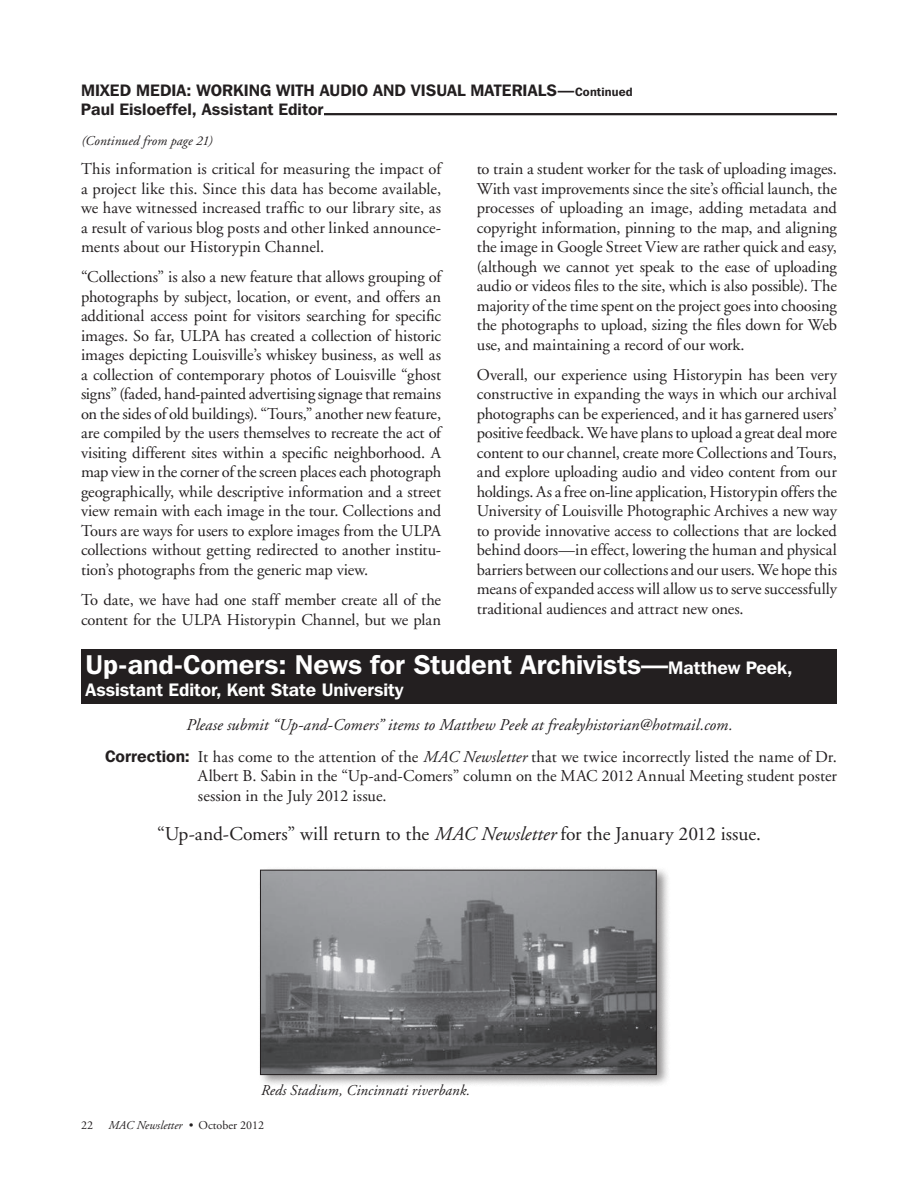
<style>
.page{position:relative;width:918px;height:1188px;background:#fff}
.page>*{position:absolute;margin:0;border:0;box-sizing:border-box;transform-origin:0 0}
.t1{font:600 27px "Franklin Gothic IT Cby BT";color:#fff}
.Body_Text{font:19.5px "Adobe Garamond";color:#231f20}
.t2{font:600 18px "Franklin Gothic IT Cby BT";color:#fff}
.Body_Text-2{font:16.5px/19.5px "Adobe Garamond";letter-spacing:-.005em;color:#231f20;text-align:justify}
.Con_Art_Head_With_Li{font:600 16.5px/19.5px "Franklin Gothic IT Cby BT";color:#231f20}
.Body_Text-3{font:italic 16.5px "Adobe Garamond";letter-spacing:.005em;color:#231f20}
.Photo_Credits{font:italic 15px "Adobe Garamond";letter-spacing:.01em;color:#231f20}
.Continued{font:italic 13.5px "Adobe Garamond";letter-spacing:.01em;color:#231f20}
.t3{font:italic 12px "Adobe Garamond";color:#231f20}
.t4{font:12px "Adobe Garamond";color:#231f20}
.s1{font-size:12px}
.s2{font-size:18px}
.s3{font-family:"Franklin Gothic IT Cby BT";font-weight:600}
.s4{font-style:italic}
.s5{font-style:normal}
</style>
<div class="page">
<div style="left:81px;top:649px;width:756px;height:55px;background:#231f20"></div>
<hr style="left:324px;top:113px;width:513px;height:2px;background:#231f20">
<div style="left:259px;top:866px;width:412px;height:221px;background:#231f20;opacity:.5"></div>
<img style="left:262px;top:872px;width:392px;height:201px">
<div style="left:260px;top:870px;width:396px;height:205px;border:1px solid #231f20"></div>
<p class="Con_Art_Head_With_Li" style="left:81px;top:80px;width:553px">MIXED MEDIA: WORKING WITH AUDIO AND VISUAL MATERIALS—<span class="s1">Continued<br></span>Paul Eisloeffel, Assistant Editor</p>
<p class="Continued" style="left:81px;top:134px;width:133px">(Continued from page 21)</p>
<p class="Body_Text-2" style="left:81px;top:160px;width:362px">This information is critical for measuring the impact of a project like this. Since this data has become available, we have witnessed increased traffic to our library site, as a result of various blog posts and other linked announce&shy;ments about our Historypin Channel.</p>
<p class="Body_Text-2" style="left:81px;top:268px;width:362px">“Collections” is also a new feature that allows grouping of photographs by subject, location, or event, and offers an additional access point for visitors searching for specific images. So far, ULPA has created a collection of historic images depicting Louisville’s whiskey business, as well as a collection of contemporary photos of Louisville “ghost signs” (faded, hand-painted advertising signage that remains on the sides of old buildings). “Tours,” another new feature, are compiled by the users themselves to recreate the act of visiting different sites within a specific neighborhood. A map view in the corner of the screen places each photograph geographically, while descriptive information and a street view remain with each image in the tour. Collections and Tours are ways for users to explore images from the ULPA collections without getting redirected to another institu&shy;tion’s photographs from the generic map view.</p>
<p class="Body_Text-2" style="left:81px;top:591px;width:362px">To date, we have had one staff member create all of the content for the ULPA Historypin Channel, but we plan</p>
<p class="Body_Text-2" style="left:477px;top:160px;width:362px">to train a student worker for the task of uploading images.<br>With vast improvements since the site’s official launch, the processes of uploading an image, adding metadata and copyright information, pinning to the map, and aligning the image in Google Street View are rather quick and easy, (although we cannot yet speak to the ease of uploading audio or videos files to the site, which is also possible). The majority of the time spent on the project goes into choosing the photographs to upload, sizing the files down for Web use, and maintaining a record of our work.</p>
<p class="Body_Text-2" style="left:477px;top:365px;width:362px">Overall, our experience using Historypin has been very constructive in expanding the ways in which our archival photographs can be experienced, and it has garnered users’ positive feedback. We have plans to upload a great deal more content to our channel, create more Collections and Tours, and explore uploading audio and video content from our holdings. As a free on-line application, Historypin offers the University of Louisville Photographic Archives a new way to provide innovative access to collections that are locked behind doors—in effect, lowering the human and physical barriers between our collections and our users. We hope this means of expanded access will allow us to serve successfully traditional audiences and attract new ones.</p>
<p class="t1" style="left:86px;top:647px;width:709px">Up-and-Comers: News for Student Archivists—<span class="s2">Matthew Peek,</span></p>
<p class="t2" style="left:86px;top:679px;width:320px">Assistant Editor, Kent State University</p>
<p class="Body_Text-3" style="left:186px;top:716px;width:548px">Please submit “Up-and-Comers” items to Matthew Peek at freakyhistorian@hotmail.com.</p>
<p class="Body_Text-2" style="left:198px;top:747px;width:641px;text-indent:-93px"><span class="s3">Correction:</span> It has come to the attention of the <span class="s4">MAC Newsletter</span> that we twice incorrectly listed the name of Dr.<br>Albert B. Sabin in the “Up-and-Comers” column on the MAC 2012 Annual Meeting student poster session in the July 2012 issue.</p>
<p class="Body_Text" style="left:157px;top:823px;width:605px">“Up-and-Comers” will return to the <span class="s4">MAC Newsletter</span> for the January 2012 issue.</p>
<p class="Photo_Credits" style="left:260px;top:1082px;width:211px">Reds Stadium, Cincinnati riverbank.</p>
<p class="t4" style="left:81px;top:1119px;width:13px">22</p>
<p class="t3" style="left:108px;top:1119px;width:158px">MAC Newsletter • <span class="s5">October 2012</span></p>
</div>
